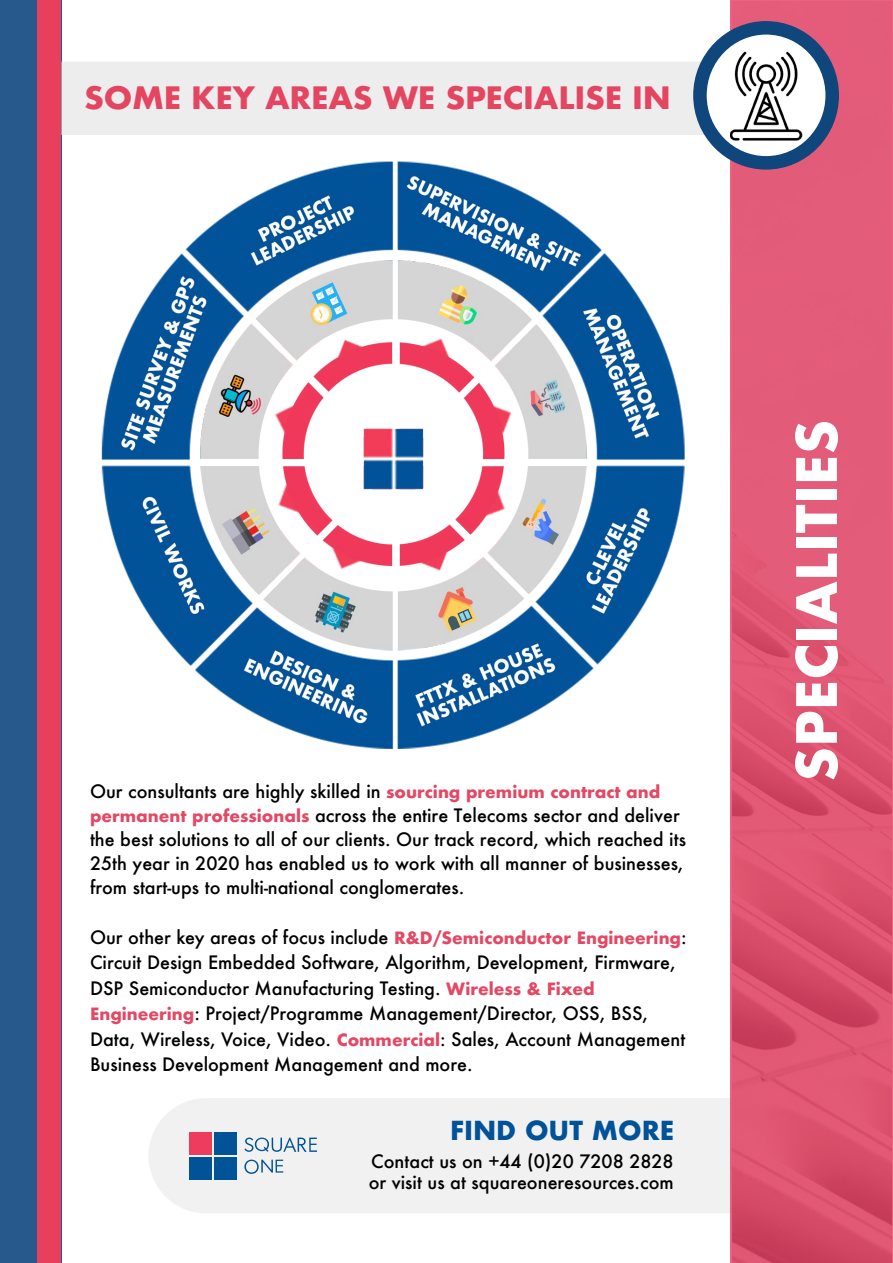
<style>
.page{position:relative;width:893px;height:1263px;background:#fff}
.page>*{position:absolute;margin:0;border:0;box-sizing:border-box;transform-origin:0 0}
.t1{font:700 54px "Futura";color:#fff}
.t2{font:700 30px "Futura";letter-spacing:-.01em;color:#e44662}
.t3{font:700 25.5px "Futura";color:#005299}
.t4{font:500 18px/25.5px "Futura";color:#000}
.s1{font-weight:700;font-size:16.5px;color:#e34964}
</style>
<div class="page">
<div style="left:0;top:0;width:61px;height:1263px;background:#27598c"></div>
<div style="left:149px;top:1098px;width:582px;height:115px;background:#f1f1f1"></div>
<svg style="left:731px;top:0;width:162px;height:1263px;background:#de5573"></svg>
<div style="left:61px;top:62px;width:651px;height:73px;background:#ededed"></div>
<svg style="left:700px;top:28px;width:132px;height:135px"></svg>
<div style="left:693px;top:21px;width:146px;height:149px;border:14px solid #0f467c;border-radius:50%"></div>
<div style="left:37px;top:0;width:24px;height:1263px;background:#e83f5c"></div>
<svg style="left:244px;top:1137px;width:73px;height:15px"></svg>
<svg style="left:244px;top:1159px;width:39px;height:15px"></svg>
<div style="left:190px;top:1132px;width:22px;height:22px;background:#ee3d5c"></div>
<div style="left:215px;top:1132px;width:22px;height:22px;background:#005397"></div>
<div style="left:190px;top:1157px;width:22px;height:22px;background:#005397"></div>
<div style="left:215px;top:1157px;width:22px;height:22px;background:#005397"></div>
<img style="left:730px;top:51px;width:72px;height:90px">
<img style="left:101px;top:161px;width:584px;height:588px">
<h2 class="t2" style="left:84px;top:76px;width:588px">SOME KEY AREAS WE SPECIALISE IN</h2>
<p class="t4" style="left:90px;top:779px;width:597px;line-height:24px">Our consultants are highly skilled in <span class="s1">sourcing premium contract and permanent professionals</span> across the entire Telecoms sector and deliver the best solutions to all of our clients. Our track record, which reached its 25th year in 2020 has enabled us to work with all manner of businesses, from start-ups to multi-national conglomerates.</p>
<p class="t4" style="left:90px;top:924px;width:598px">Our other key areas of focus include <span class="s1">R&amp;D/Semiconductor Engineering</span>:<br>Circuit Design Embedded Software, Algorithm, Development, Firmware, DSP Semiconductor Manufacturing Testing. <span class="s1">Wireless &amp; Fixed Engineering</span>: Project/Programme Management/Director, OSS, BSS, Data, Wireless, Voice, Video. <span class="s1">Commercial</span>: Sales, Account Management Business Development Management and more.</p>
<h3 class="t3" style="left:450px;top:1112px;width:226px">FIND OUT MORE</h3>
<p class="t4" style="left:369px;top:1150px;width:307px;line-height:21.6px">Contact us on +44 (0)20 7208 2828 or visit us at squareoneresources.com</p>
<h1 class="t1" style="left:777px;top:782px;width:364px;rotate:-90deg">SPECIALITIES</h1>
</div>
